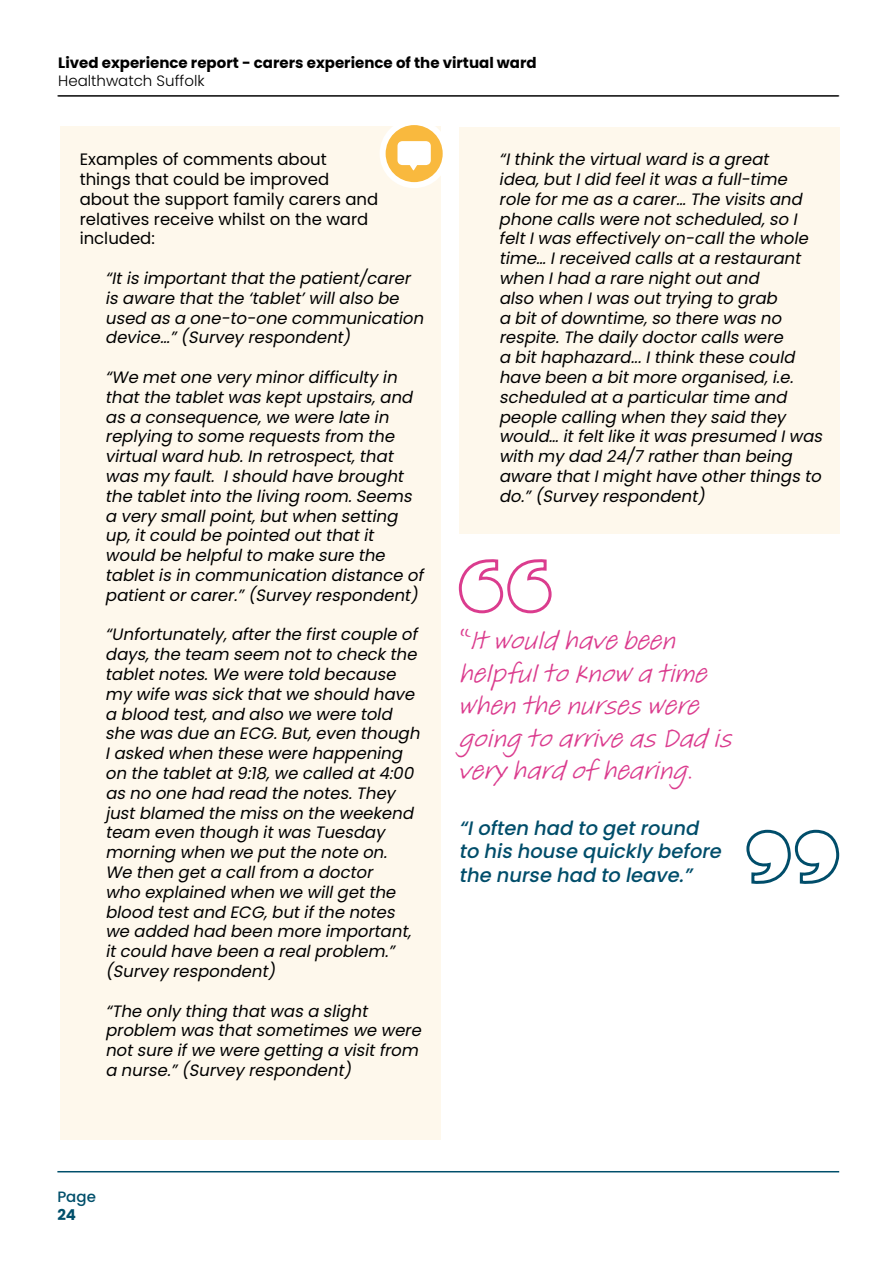
<style>
.page{position:relative;width:893px;height:1263px;background:#fff}
.page>*{position:absolute;margin:0;border:0;box-sizing:border-box;transform-origin:0 0}
.t1{font:italic 27px/32.4px "Adobe Handwriting Tiffany";color:#db3c8e}
.t2{font:italic 500 19.5px/23.4px "Poppins";color:#004d6a}
.t3{font:italic 16.5px/19.8px "Poppins";color:#000}
.t4{font:16.5px/19.8px "Poppins";color:#000}
.t5{font:700 15px "Poppins";color:#000}
.t6{font:300 15px "Poppins";color:#000}
.t7{font:500 15px "Poppins";color:#004f6b}
.t8{font:700 15px "Poppins";color:#004f6b}
.s1{font-style:normal}
</style>
<div class="page">
<hr style="left:57px;top:1171px;width:782px;height:1px;background:#004f6b">
<hr style="left:58px;top:96px;width:781px;height:1px;background:#000">
<hr style="left:57px;top:96px;width:781px;height:1px;background:#000">
<div style="left:60px;top:126px;width:381px;height:1014px;background:#fef8ec"></div>
<svg style="left:383px;top:122px;width:63px;height:63px;background:#f9c35b"></svg>
<div style="left:380px;top:119px;width:69px;height:69px;border:6px solid #fff;border-radius:50%"></div>
<svg style="left:397px;top:141px;width:34px;height:29px"></svg>
<div style="left:459px;top:128px;width:380px;height:406px;background:#fef8ec"></div>
<svg style="left:458px;top:559px;width:94px;height:55px"></svg>
<svg style="left:746px;top:829px;width:94px;height:55px"></svg>
<p class="t5" style="left:58px;top:54px;width:480px">Lived experience report - carers experience of the virtual ward</p>
<p class="t6" style="left:58px;top:72px;width:148px">Healthwatch Suffolk</p>
<p class="t4" style="left:80px;top:150px;width:300px">Examples of comments about things that could be improved about the support family carers and relatives receive whilst on the ward included:</p>
<p class="t3" style="left:105px;top:268px;width:324px">“Itisimportantthatthe patient/carer isaware thatthe ‘tablet’willalso be used asa one-to-one communication device…”(Survey respondent)</p>
<p class="t3" style="left:105px;top:367px;width:324px">“We metone very minordifficulty in thatthe tabletwaskeptupstairs,and asa consequence,we were late in replying to some requestsfrom the virtualward hub.In retrospect,that wasmy fault. Ishould have brought the tabletinto the living room.Seems a very smallpoint,butwhen setting up,itcould be pointed outthatit would be helpfulto make sure the tabletisin communication distance of patientorcarer.”(Survey respondent)</p>
<p class="t3" style="left:105px;top:625px;width:321px">“Unfortunately,afterthe firstcouple of days,the team seem notto checkthe tabletnotes.We were told because my wife wassickthatwe should have a blood test,and also we were told she wasdue an ECG.But,even though Iasked when these were happening on the tabletat9:18,we called at4:00 asno one had read the notes.They justblamed the misson the weekend team even though itwasTuesday morning when we putthe note on.<br>We then geta callfrom a doctor<br>who explained when we willgetthe blood testand ECG,butifthe notes we added had been more important, itcould have been a realproblem.” (Survey respondent)</p>
<p class="t3" style="left:105px;top:1001px;width:322px">“The only thing thatwasa slight problem wasthatsometimeswe were notsure ifwe were getting a visitfrom a nurse.”(Survey respondent)</p>
<p class="t3" style="left:499px;top:150px;width:329px">“Ithinkthe virtualward isa great idea,butIdid feelitwasa full-time role forme asa carer… The visitsand phone callswere notscheduled,so I feltIwaseffectively on-callthe whole time… Ireceived callsata restaurant when Ihad a rare nightoutand<br>also when Iwasouttrying to grab<br>a bitofdowntime,so there wasno respite.The daily doctorcallswere<br>a bithaphazard...Ithinkthese could have been a bitmore organised,i.e. scheduled ata particulartime and people calling when they said they would… itfeltlike itwaspresumed Iwas with my dad 24/7 ratherthan being aware thatImighthave otherthingsto do.”(Survey respondent)</p>
<h1 class="t1" style="left:459px;top:625px;width:281px"><span class="s1">“</span> Itwould havebeen helpfulto know a time when thenurses were going to arriveas Dad is veryhard of hearing.</h1>
<p class="t2" style="left:459px;top:816px;width:269px">“Ioften had to getround to hishouse quickly before the nurse had to leave.”</p>
<p class="t7" style="left:57px;top:1188px;width:40px">Page</p>
<p class="t8" style="left:57px;top:1206px;width:20px">24</p>
</div>
